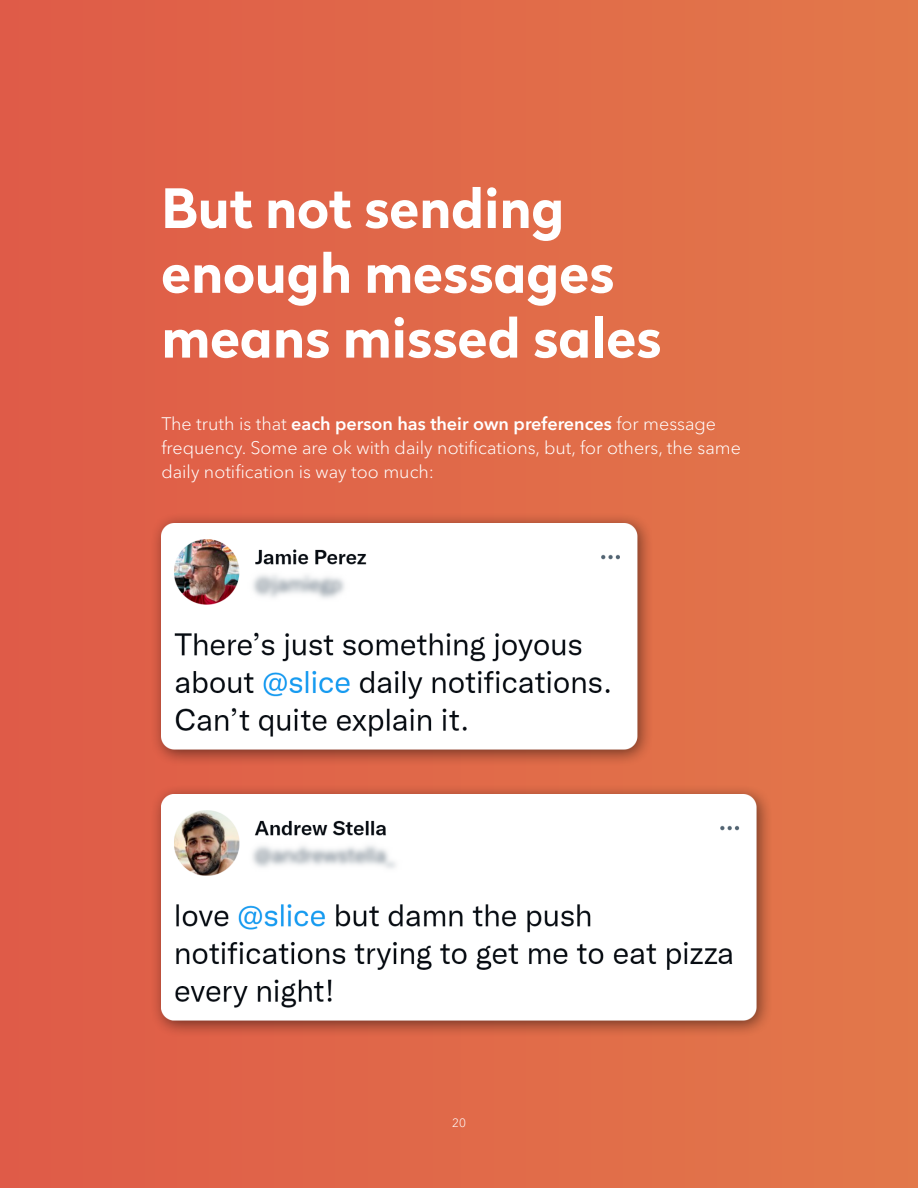
<style>
.page{position:relative;width:918px;height:1188px;background:#fff}
.page>*{position:absolute;margin:0;border:0;box-sizing:border-box;transform-origin:0 0}
.t1{font:700 54px/64.8px "Radikal";color:#fff}
.t2{font:300 18px/24px "Avenir Next Cyr";color:#fff}
.t3{font:300 12px "Avenir Next Cyr";color:#fff}
.s1{font-weight:600}
</style>
<div class="page">
<div style="left:0;top:0;width:918px;height:1188px;background:linear-gradient(to right,#df5b48,#e2784a)"></div>
<div style="left:150px;top:783px;width:623px;height:255px;background:#000;opacity:.5"></div>
<img style="left:161px;top:795px;width:596px;height:226px">
<div style="left:150px;top:512px;width:504px;height:254px;background:#000;opacity:.5"></div>
<img style="left:161px;top:523px;width:596px;height:227px">
<p class="t1" style="left:161px;top:175px;width:502px">But not sending enough messages means missed sales</p>
<p class="t2" style="left:161px;top:412px;width:581px">The truth is that <span class="s1">each person has their own preferences</span> for message frequency. Some are ok with daily notifications, but, for others, the same daily notification is way too much:</p>
<p class="t3" style="left:452px;top:1116px;width:15px">20</p>
</div>
